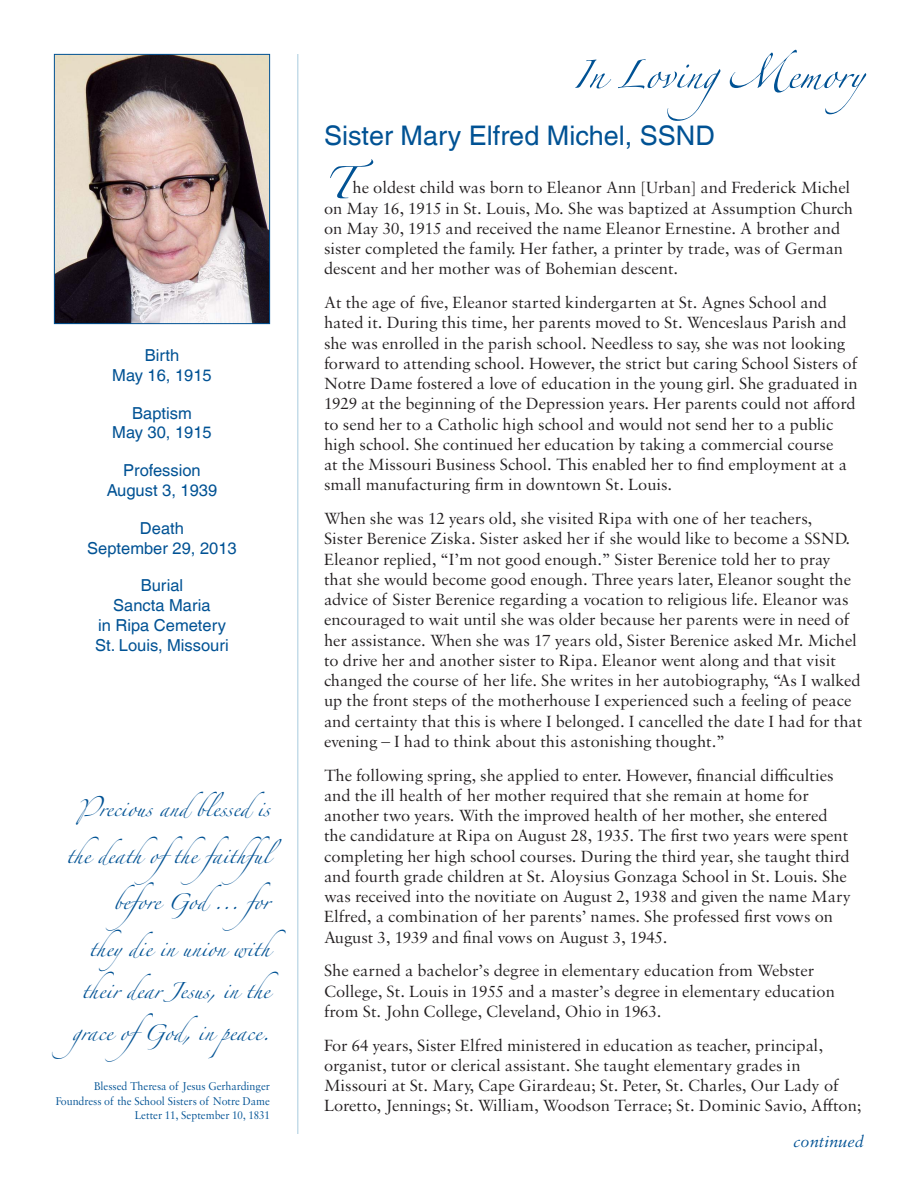
<style>
.page{position:relative;width:918px;height:1188px;background:#fff}
.page>*{position:absolute;margin:0;border:0;box-sizing:border-box;transform-origin:0 0}
.Drop_Cap_Graph{font:72px "Zapfino Extra LT Pro";color:#005294}
.Script_Heading{font:63px "Zapfino Extra LT Pro";color:#005294}
.Quote_1{font:36px/42px "Zapfino Extra LT Pro";color:#005294}
.Head_1{font:27px "Helvetica LT Com";color:#005294}
.Drop_Cap_Graph-2{font:17.25px/20.2px "Sabon MT Pro";color:#231f20}
.Page__-_Continued{font:italic 17.25px "Sabon MT Pro";color:#005294}
.Date_Headers{font:16.5px/19.8px "Helvetica LT Com";color:#005294;text-align:center}
.Quote_2{font:12px/14.4px "Sabon MT Pro";color:#005294;text-align:right;scale:.93 1}
</style>
<div class="page">
<hr style="left:297px;top:54px;width:1px;height:1080px;background:#c5dce9">
<img style="left:56px;top:56px;width:212px;height:266px">
<div style="left:54px;top:54px;width:216px;height:270px;border:1px solid #005294"></div>
<p class="Date_Headers" style="left:112px;top:345px;width:101px">Birth<br>May 16, 1915</p>
<p class="Date_Headers" style="left:112px;top:403px;width:101px">Baptism<br>May 30, 1915</p>
<p class="Date_Headers" style="left:107px;top:461px;width:112px">Profession<br>August 3, 1939</p>
<p class="Date_Headers" style="left:87px;top:518px;width:151px">Death<br>September 29, 2013</p>
<p class="Date_Headers" style="left:95px;top:576px;width:135px">Burial<br>Sancta Maria<br>in Ripa Cemetery<br>St. Louis, Missouri</p>
<p class="Quote_1" style="left:78px;top:783px;width:193px">Precious and blessed is</p>
<p class="Quote_1" style="left:66px;top:829px;width:228px">the death ofthe faithful</p>
<p class="Quote_1" style="left:113px;top:876px;width:182px">before God ... for</p>
<p class="Quote_1" style="left:89px;top:922px;width:182px">they die in union with</p>
<p class="Quote_1" style="left:72px;top:964px;width:199px">their dear Jesus, in the grace ofGod, in peace.</p>
<p class="Quote_2" style="left:56px;top:1079px;width:232px">Blessed Theresa of Jesus Gerhardinger<br>Foundress of the School Sisters of Notre Dame<br>Letter 11, September 10, 1831</p>
<p class="Script_Heading" style="left:573px;top:29px;width:293px">In LovingMemory</p>
<p class="Head_1" style="left:324px;top:120px;width:392px">Sister Mary Elfred Michel, SSND</p>
<p class="Drop_Cap_Graph" style="left:324px;top:131px;width:30px">T</p>
<p class="Drop_Cap_Graph-2" style="left:324px;top:177px;width:531px;text-indent:29px">he oldest child was born to Eleanor Ann [Urban] and Frederick Michel on May 16, 1915 in St. Louis, Mo. She was baptized at Assumption Church on May 30, 1915 and received the name Eleanor Ernestine. A brother and sister completed the family. Her father, a printer by trade, was of German descent and her mother was of Bohemian descent.</p>
<p class="Drop_Cap_Graph-2" style="left:324px;top:292px;width:535px">At the age of five, Eleanor started kindergarten at St. Agnes School and hated it. During this time, her parents moved to St. Wenceslaus Parish and she was enrolled in the parish school. Needless to say, she was not looking forward to attending school. However, the strict but caring School Sisters of Notre Dame fostered a love of education in the young girl. She graduated in 1929 at the beginning of the Depression years. Her parents could not afford to send her to a Catholic high school and would not send her to a public high school. She continued her education by taking a commercial course<br>at the Missouri Business School. This enabled her to find employment at a small manufacturing firm in downtown St. Louis.</p>
<p class="Drop_Cap_Graph-2" style="left:324px;top:508px;width:540px">When she was 12 years old, she visited Ripa with one of her teachers,<br>Sister Berenice Ziska. Sister asked her if she would like to become a SSND.<br>Eleanor replied, “I’m not good enough.” Sister Berenice told her to pray that she would become good enough. Three years later, Eleanor sought the advice of Sister Berenice regarding a vocation to religious life. Eleanor was encouraged to wait until she was older because her parents were in need of her assistance. When she was 17 years old, Sister Berenice asked Mr. Michel to drive her and another sister to Ripa. Eleanor went along and that visit changed the course of her life. She writes in her autobiography, “As I walked up the front steps of the motherhouse I experienced such a feeling of peace and certainty that this is where I belonged. I cancelled the date I had for that evening – I had to think about this astonishing thought.”</p>
<p class="Drop_Cap_Graph-2" style="left:324px;top:765px;width:529px">The following spring, she applied to enter. However, financial difficulties and the ill health of her mother required that she remain at home for another two years. With the improved health of her mother, she entered the candidature at Ripa on August 28, 1935. The first two years were spent completing her high school courses. During the third year, she taught third and fourth grade children at St. Aloysius Gonzaga School in St. Louis. She was received into the novitiate on August 2, 1938 and given the name Mary Elfred, a combination of her parents’ names. She professed first vows on August 3, 1939 and final vows on August 3, 1945.</p>
<p class="Drop_Cap_Graph-2" style="left:324px;top:960px;width:512px">She earned a bachelor’s degree in elementary education from Webster<br>College, St. Louis in 1955 and a master’s degree in elementary education from St. John College, Cleveland, Ohio in 1963.</p>
<p class="Drop_Cap_Graph-2" style="left:324px;top:1035px;width:539px">For 64 years, Sister Elfred ministered in education as teacher, principal, organist, tutor or clerical assistant. She taught elementary grades in Missouri at St. Mary, Cape Girardeau; St. Peter, St. Charles, Our Lady of Loretto, Jennings; St. William, Woodson Terrace; St. Dominic Savio, Affton;</p>
<p class="Page__-_Continued" style="left:793px;top:1131px;width:72px">continued</p>
</div>
